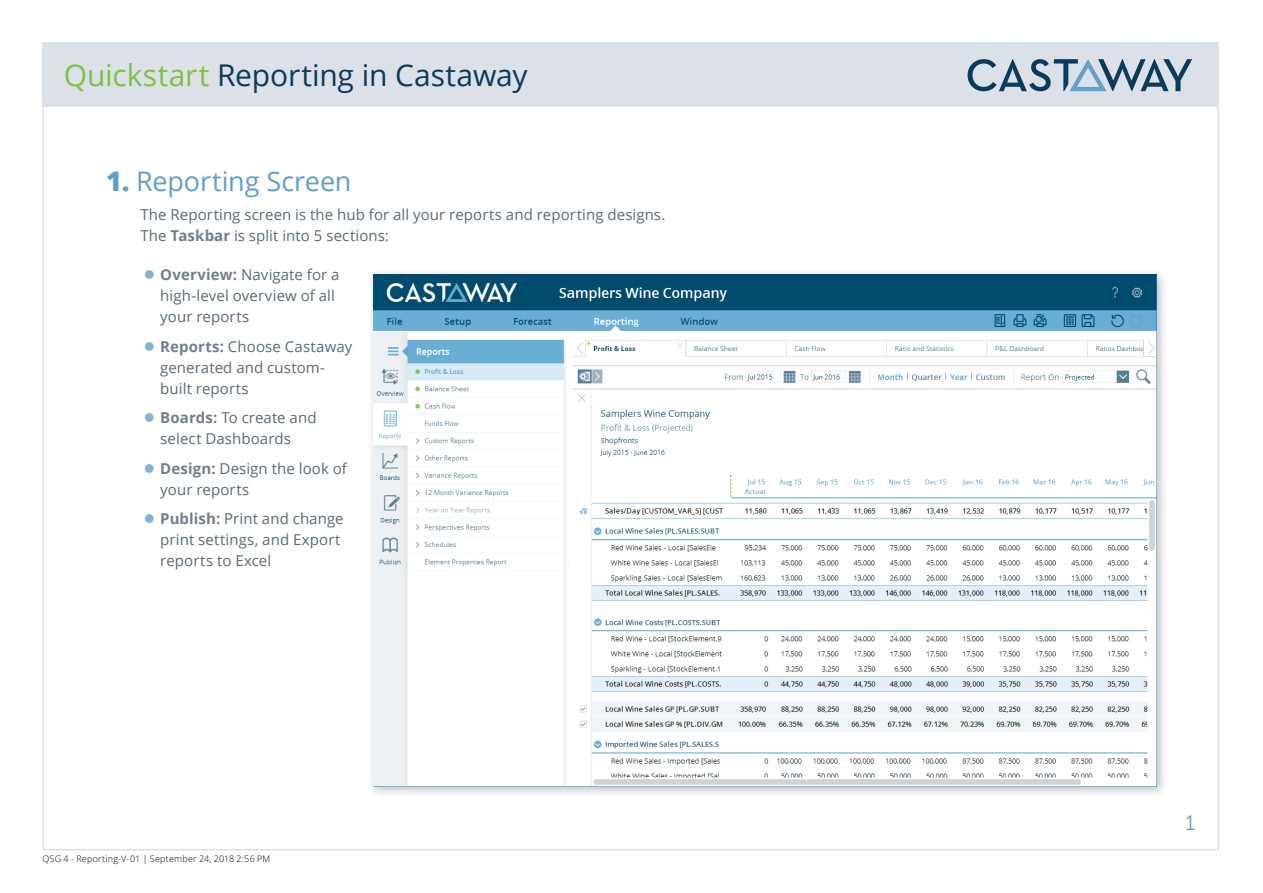
<style>
.page{position:relative;width:1263px;height:893px;background:#fff}
.page>*{position:absolute;margin:0;border:0;box-sizing:border-box;transform-origin:0 0}
.t1{font:30px "Open Sans";letter-spacing:-.005em;color:#0d3b5d}
.t2{font:27px "Open Sans";letter-spacing:-.005em;color:#5f9fce}
.t3{font:21px "Museo Sans 300";color:#5f9fce}
.t4{font:15px/21px "Open Sans";letter-spacing:.005em;color:#5a6a76}
.t5{font:300 9px "Open Sans";letter-spacing:.025em;color:#000}
.s1{color:#7dc242}
.s2{font-weight:800}
.s3{font-weight:700;color:#757e89}
</style>
<div class="page">
<div style="left:367px;top:268px;width:801px;height:531px;background:#000;opacity:.25"></div>
<img style="left:373px;top:274px;width:784px;height:513px">
<div style="left:43px;top:43px;width:1175px;height:64px;background:#dbe1e7"></div>
<svg style="left:967px;top:59px;width:225px;height:32px"></svg>
<h1 class="t1" style="left:64px;top:55px;width:465px"><span class="s1">Quickstart</span> Reporting in Castaway</h1>
<h2 class="t2" style="left:106px;top:162px;width:247px"><span class="s2">1.</span> Reporting Screen</h2>
<p class="t4" style="left:140px;top:204px;width:526px">The Reporting screen is the hub for all your reports and reporting designs.<br>The <span class="s3">Taskbar</span> is split into 5 sections:</p>
<p class="t4" style="left:160px;top:264px;width:181px"><span class="s3">Overview:</span> Navigate for a high-level overview of all your reports</p>
<p class="t4" style="left:160px;top:335px;width:194px"><span class="s3">Reports:</span> Choose Castaway generated and custom&shy;built reports</p>
<p class="t4" style="left:160px;top:407px;width:158px"><span class="s3">Boards:</span> To create and select Dashboards</p>
<p class="t4" style="left:160px;top:457px;width:188px"><span class="s3">Design:</span> Design the look of your reports</p>
<p class="t4" style="left:160px;top:508px;width:185px"><span class="s3">Publish:</span> Print and change print settings, and Export reports to Excel</p>
<p class="t5" style="left:43px;top:852px;width:229px">QSG 4 - Reporting-V-01 | September 24, 2018 2:56 PM</p>
<h3 class="t3" style="left:1185px;top:811px;width:11px">1</h3>
</div>
